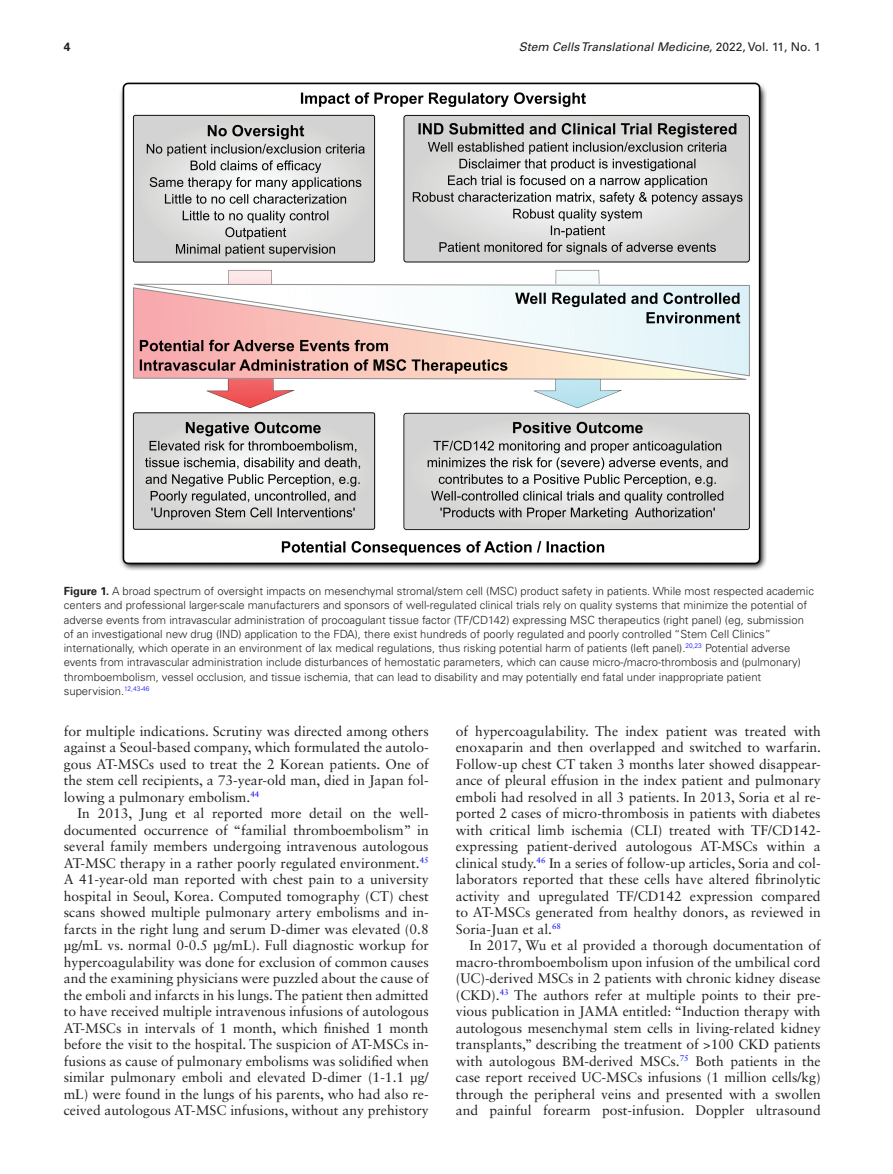
<style>
.page{position:relative;width:893px;height:1174px;background:#fff}
.page>*{position:absolute;margin:0;border:0;box-sizing:border-box;transform-origin:0 0}
.t1{font:13.8px/16.5px "Sabon LT Std";color:#231f20;text-align:justify}
.t2{font:italic 12px "Univers LT Std";color:#231f20}
.t3{font:700 12px "Univers LT Std";color:#231f20}
.t4{font:300 11.25px/14.2px "Univers LT Std";color:#231f20}
.s1{font-style:normal}
.s2{font-weight:700}
</style>
<div class="page">
<img style="left:120px;top:82px;width:646px;height:488px">
<p class="t3" style="left:64px;top:40px;width:8px">4</p>
<p class="t2" style="left:519px;top:40px;width:303px">Stem Cells Translational Medicine<span class="s1">, 2022, Vol. 11, No. 1</span></p>
<p class="t4" style="left:64px;top:584px;width:752px"><span class="s2">Figure 1.</span> A broad spectrum of oversight impacts on mesenchymal stromal/stem cell (MSC) product safety in patients. While most respected academic centers and professional larger-scale manufacturers and sponsors of well-regulated clinical trials rely on quality systems that minimize the potential of adverse events from intravascular administration of procoagulant tissue factor (TF/CD142) expressing MSC therapeutics (right panel) (eg, submission of an investigational new drug (IND) application to the FDA), there exist hundreds of poorly regulated and poorly controlled “Stem Cell Clinics” internationally, which operate in an environment of lax medical regulations, thus risking potential harm of patients (left panel).<sup>20</sup><sup>,</sup><sup>23</sup> Potential adverse events from intravascular administration include disturbances of hemostatic parameters, which can cause micro-/macro-thrombosis and (pulmonary) thromboembolism, vessel occlusion, and tissue ischemia, that can lead to disability and may potentially end fatal under inappropriate patient supervision.<sup>12</sup><sup>,</sup><sup>43</sup><sup>-</sup><sup>46</sup></p>
<p class="t1" style="left:64px;top:722px;width:366px">for multiple indications. Scrutiny was directed among others against a Seoul-based company, which formulated the autolo&shy;gous AT-MSCs used to treat the 2 Korean patients. One of the stem cell recipients, a 73-year-old man, died in Japan fol&shy;lowing a pulmonary embolism.<sup>44</sup></p>
<p class="t1" style="left:64px;top:805px;width:366px;text-indent:14px">In 2013, Jung et al reported more detail on the well&shy;documented occurrence of “familial thromboembolism” in several family members undergoing intravenous autologous AT-MSC therapy in a rather poorly regulated environment.<sup>45<br></sup>A 41-year-old man reported with chest pain to a university hospital in Seoul, Korea. Computed tomography (CT) chest scans showed multiple pulmonary artery embolisms and in&shy;farcts in the right lung and serum D-dimer was elevated (0.8 µg/mL vs. normal 0-0.5 µg/mL). Full diagnostic workup for hypercoagulability was done for exclusion of common causes and the examining physicians were puzzled about the cause of the emboli and infarcts in his lungs. The patient then admitted to have received multiple intravenous infusions of autologous AT-MSCs in intervals of 1 month, which finished 1 month before the visit to the hospital. The suspicion of AT-MSCs in&shy;fusions as cause of pulmonary embolisms was solidified when similar pulmonary emboli and elevated D-dimer (1-1.1 µg/ mL) were found in the lungs of his parents, who had also re&shy;ceived autologous AT-MSC infusions, without any prehistory</p>
<p class="t1" style="left:456px;top:722px;width:367px">of hypercoagulability. The index patient was treated with enoxaparin and then overlapped and switched to warfarin.<br>Follow-up chest CT taken 3 months later showed disappear&shy;ance of pleural effusion in the index patient and pulmonary emboli had resolved in all 3 patients. In 2013, Soria et al re&shy;ported 2 cases of micro-thrombosis in patients with diabetes with critical limb ischemia (CLI) treated with TF/CD142- expressing patient-derived autologous AT-MSCs within a clinical study.<sup>46</sup> In a series of follow-up articles, Soria and col&shy;laborators reported that these cells have altered fibrinolytic activity and upregulated TF/CD142 expression compared to AT-MSCs generated from healthy donors, as reviewed in Soria-Juan et al.<sup>68</sup></p>
<p class="t1" style="left:456px;top:937px;width:366px;text-indent:14px">In 2017, Wu et al provided a thorough documentation of macro-thromboembolism upon infusion of the umbilical cord (UC)-derived MSCs in 2 patients with chronic kidney disease (CKD).<sup>43</sup> The authors refer at multiple points to their pre&shy;vious publication in JAMA entitled: “Induction therapy with autologous mesenchymal stem cells in living-related kidney transplants,” describing the treatment of &gt;100 CKD patients with autologous BM-derived MSCs.<sup>75</sup> Both patients in the case report received UC-MSCs infusions (1 million cells/kg) through the peripheral veins and presented with a swollen and painful forearm post-infusion. Doppler ultrasound</p>
</div>
